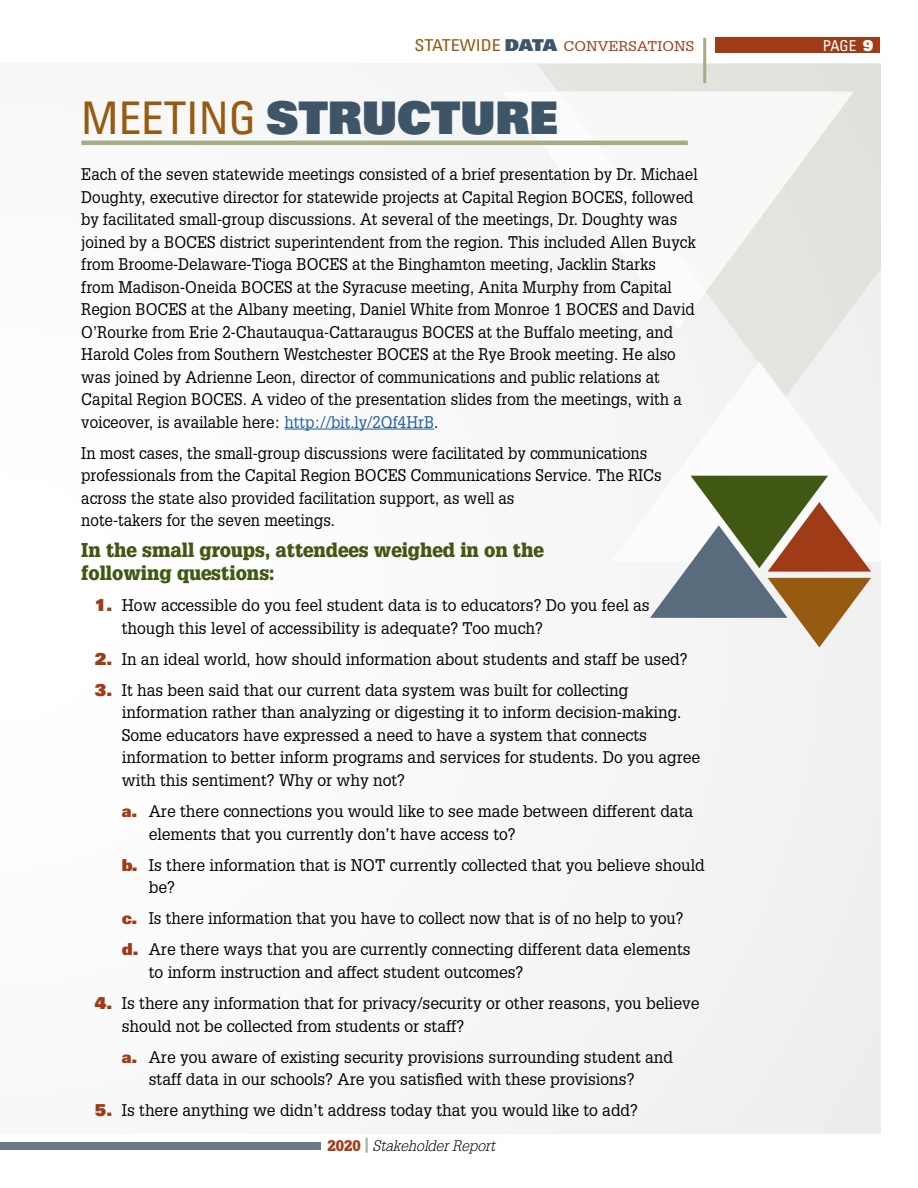
<style>
.page{position:relative;width:918px;height:1188px;background:#fff}
.page>*{position:absolute;margin:0;border:0;box-sizing:border-box;transform-origin:0 0}
.t1{font:45px "Univers LT Std X Black";color:#3d5567}
.t2{font:900 19.5px/22.5px "Glypha LT Std";color:#415813;scale:.95 1}
.body_text{font:16.5px/22.5px "Glypha LT Std";color:#000;scale:.92 1}
.body_text-2{font:16.5px/22.5px "Glypha LT Std";color:#000;scale:.95 1}
.body_text-3{font:16.5px "Glypha LT Std";color:#000;scale:.93 1}
.t3{font:italic 300 15px "Glypha LT Std";color:#000}
.t4{font:condensed 15px "Univers LT Std";color:#fff}
.t5{font:13.65px "Glypha LT Std";color:#a03b18;scale:1.1 1}
.s1{font-family:"Univers LT Std";font-stretch:condensed;font-size:16.35px;color:#975a11}
.s2{font-family:"Univers LT Std X Black";font-size:16.35px;color:#3d5567}
.s3{font-family:"Univers LT Std X Black";font-stretch:normal}
.s4{font-family:"Univers LT Std";font-stretch:condensed;color:#975a11}
.s5{color:#215e9e}
.s6{font-family:"Univers LT Std X Black";color:#a03b18}
.s7{font-weight:900;font-style:normal;color:#a03b18}
.s8{font-weight:900;font-style:normal;color:#a4ad87}
</style>
<div class="page">
<div style="left:0;top:64px;width:880px;height:1070px;background:#f8f8f9"></div>
<svg style="left:537px;top:64px;width:343px;height:297px;fill:#e3e5df"></svg>
<svg style="left:502px;top:91px;width:352px;height:238px"></svg>
<div style="left:0;top:1143px;width:321px;height:7px;background:#697b8b"></div>
<svg style="left:690px;top:361px;width:191px;height:164px"></svg>
<hr style="left:703px;top:38px;width:3px;height:45px;background:#a4ad87">
<div style="left:716px;top:38px;width:164px;height:15px;background:#a03b18"></div>
<hr style="left:81px;top:141px;width:607px;height:4px;background:#a4ad87">
<hr style="left:285px;top:429px;width:149px;height:1px;background:#215e9e">
<svg style="left:650px;top:476px;width:221px;height:171px"></svg>
<p class="t5" style="left:415px;top:38px;width:256px"><span class="s1">STATEWIDE</span> <span class="s2">DATA</span> CONVERSATIONS</p>
<p class="t4" style="left:823px;top:36px;width:52px">PAGE <span class="s3">9</span></p>
<h2 class="t1" style="left:81px;top:88px;width:478px"><span class="s4">MEETING</span> STRUCTURE</h2>
<p class="body_text" style="left:81px;top:163px;width:671px">Each of the seven statewide meetings consisted of a brief presentation by Dr. Michael Doughty, executive director for statewide projects at Capital Region BOCES, followed by facilitated small-group discussions. At several of the meetings, Dr. Doughty was joined by a BOCES district superintendent from the region. This included Allen Buyck from Broome-Delaware-Tioga BOCES at the Binghamton meeting, Jacklin Starks<br>from Madison-Oneida BOCES at the Syracuse meeting, Anita Murphy from Capital Region BOCES at the Albany meeting, Daniel White from Monroe 1 BOCES and David O’Rourke from Erie 2-Chautauqua-Cattaraugus BOCES at the Buffalo meeting, and Harold Coles from Southern Westchester BOCES at the Rye Brook meeting. He also was joined by Adrienne Leon, director of communications and public relations at Capital Region BOCES. A video of the presentation slides from the meetings, with a voiceover, is available here: <span class="s5">http://bit.ly/2Qf4HrB</span>.</p>
<p class="body_text" style="left:81px;top:441px;width:633px">In most cases, the small-group discussions were facilitated by communications professionals from the Capital Region BOCES Communications Service. The RICs across the state also provided facilitation support, as well as<br>note-takers for the seven meetings.</p>
<p class="t2" style="left:81px;top:539px;width:488px">In the small groups, attendees weighed in on the following questions:</p>
<p class="body_text-2" style="left:122px;top:594px;width:557px;text-indent:-27px"><span class="s6">1.</span> How accessible do you feel student data is to educators? Do you feel as though this level of accessibility is adequate? Too much?</p>
<p class="body_text-2" style="left:95px;top:647px;width:625px"><span class="s6">2.</span> In an ideal world, how should information about students and staff be used?</p>
<p class="body_text-2" style="left:122px;top:678px;width:610px;text-indent:-27px"><span class="s6">3.</span> It has been said that our current data system was built for collecting information rather than analyzing or digesting it to inform decision-making.<br>Some educators have expressed a need to have a system that connects information to better inform programs and services for students. Do you agree with this sentiment? Why or why not?</p>
<p class="body_text-2" style="left:149px;top:800px;width:575px;text-indent:-27px"><span class="s6">a.</span> Are there connections you would like to see made between different data elements that you currently don’t have access to?</p>
<p class="body_text-2" style="left:149px;top:853px;width:587px;text-indent:-27px"><span class="s6">b.</span> Is there information that is NOT currently collected that you believe should be?</p>
<p class="body_text-3" style="left:122px;top:908px;width:606px"><span class="s6">c.</span> Is there information that you have to collect now that is of no help to you?</p>
<p class="body_text-2" style="left:149px;top:938px;width:572px;text-indent:-27px"><span class="s6">d.</span> Are there ways that you are currently connecting different data elements to inform instruction and affect student outcomes?</p>
<p class="body_text-2" style="left:122px;top:992px;width:610px;text-indent:-27px"><span class="s6">4.</span> Is there any information that for privacy/security or other reasons, you believe should not be collected from students or staff?</p>
<p class="body_text-2" style="left:149px;top:1045px;width:553px;text-indent:-27px"><span class="s6">a.</span> Are you aware of existing security provisions surrounding student and staff data in our schools? Are you satisfied with these provisions?</p>
<p class="body_text-2" style="left:95px;top:1099px;width:573px"><span class="s6">5.</span> Is there anything we didn’t address today that you would like to add?</p>
<p class="t3" style="left:328px;top:1137px;width:169px"><span class="s7">2020</span> <span class="s8">|</span> Stakeholder Report</p>
</div>
